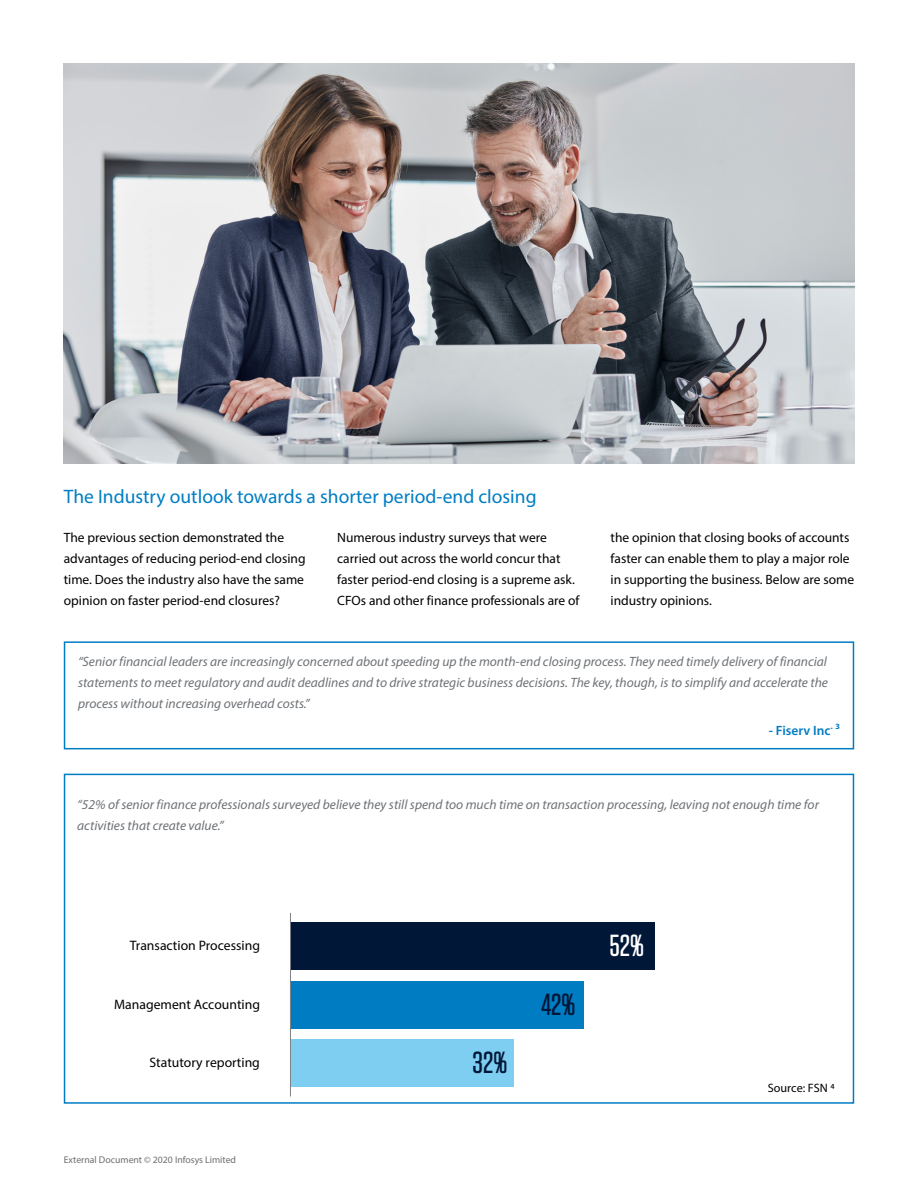
<style>
.page{position:relative;width:918px;height:1188px;background:#fff}
.page>*{position:absolute;margin:0;border:0;box-sizing:border-box;transform-origin:0 0}
.t1{font:500 30.45px "Tungsten";color:#001738}
.t2{font:500 30.45px "Tungsten";color:#fff}
.t3{font:19.5px "Myriad Pro";color:#007dc3}
.t4{font:13.65px "Myriad Pro";color:#000}
.t5{font:italic 13.5px/21px "Myriad Pro";color:#6e7276;text-align:justify}
.t6{font:13.5px/21px "Myriad Pro";color:#000}
.t7{font:600 13.5px "Myriad Pro";color:#007cc3}
.t8{font:12.15px "Myriad Pro";color:#000}
.t9{font:9.75px "Myriad Pro";color:#6d6e71}
</style>
<div class="page">
<img style="left:64px;top:64px;width:790px;height:399px">
<div style="left:64px;top:641px;width:790px;height:108px;border:2px solid #007cc3"></div>
<div style="left:290px;top:923px;width:364px;height:47px;background:#001738"></div>
<div style="left:290px;top:981px;width:294px;height:47px;background:#007cc3"></div>
<div style="left:290px;top:1040px;width:224px;height:47px;background:#7dcef1"></div>
<hr style="left:290px;top:913px;width:1px;height:184px;background:#808285">
<div style="left:64px;top:774px;width:790px;height:330px;border:2px solid #007cc3"></div>
<h2 class="t3" style="left:64px;top:484px;width:474px">The Industry outlook towards a shorter period-end closing</h2>
<p class="t6" style="left:64px;top:526px;width:243px">The previous section demonstrated the advantages of reducing period-end closing time. Does the industry also have the same opinion on faster period-end closures?</p>
<p class="t6" style="left:337px;top:526px;width:244px">Numerous industry surveys that were carried out across the world concur that faster period-end closing is a supreme ask.<br>CFOs and other finance professionals are of</p>
<p class="t6" style="left:611px;top:526px;width:245px">the opinion that closing books of accounts faster can enable them to play a major role in supporting the business. Below are some industry opinions.</p>
<p class="t5" style="left:78px;top:651px;width:751px">“Senior financial leaders are increasingly concerned about speeding up the month-end closing process. They need timely delivery of financial statements to meet regulatory and audit deadlines and to drive strategic business decisions. The key, though, is to simplify and accelerate the process without increasing overhead costs.”</p>
<p class="t7" style="left:769px;top:722px;width:73px">- Fiserv Inc. 3</p>
<p class="t5" style="left:77px;top:794px;width:743px">“52% of senior finance professionals surveyed believe they still spend too much time on transaction processing, leaving not enough time for activities that create value.”</p>
<p class="t4" style="left:130px;top:937px;width:132px">Transaction Processing</p>
<p class="t4" style="left:114px;top:996px;width:147px">Management Accounting</p>
<p class="t4" style="left:150px;top:1054px;width:112px">Statutory reporting</p>
<p class="t9" style="left:64px;top:1154px;width:174px">External Document © 2020 Infosys Limited</p>
<h1 class="t1" style="left:472px;top:1047px;width:36px">32%</h1>
<h1 class="t1" style="left:541px;top:988px;width:36px">42%</h1>
<h1 class="t2" style="left:610px;top:930px;width:36px">52%</h1>
<p class="t8" style="left:768px;top:1080px;width:68px">Source: FSN 4</p>
</div>
